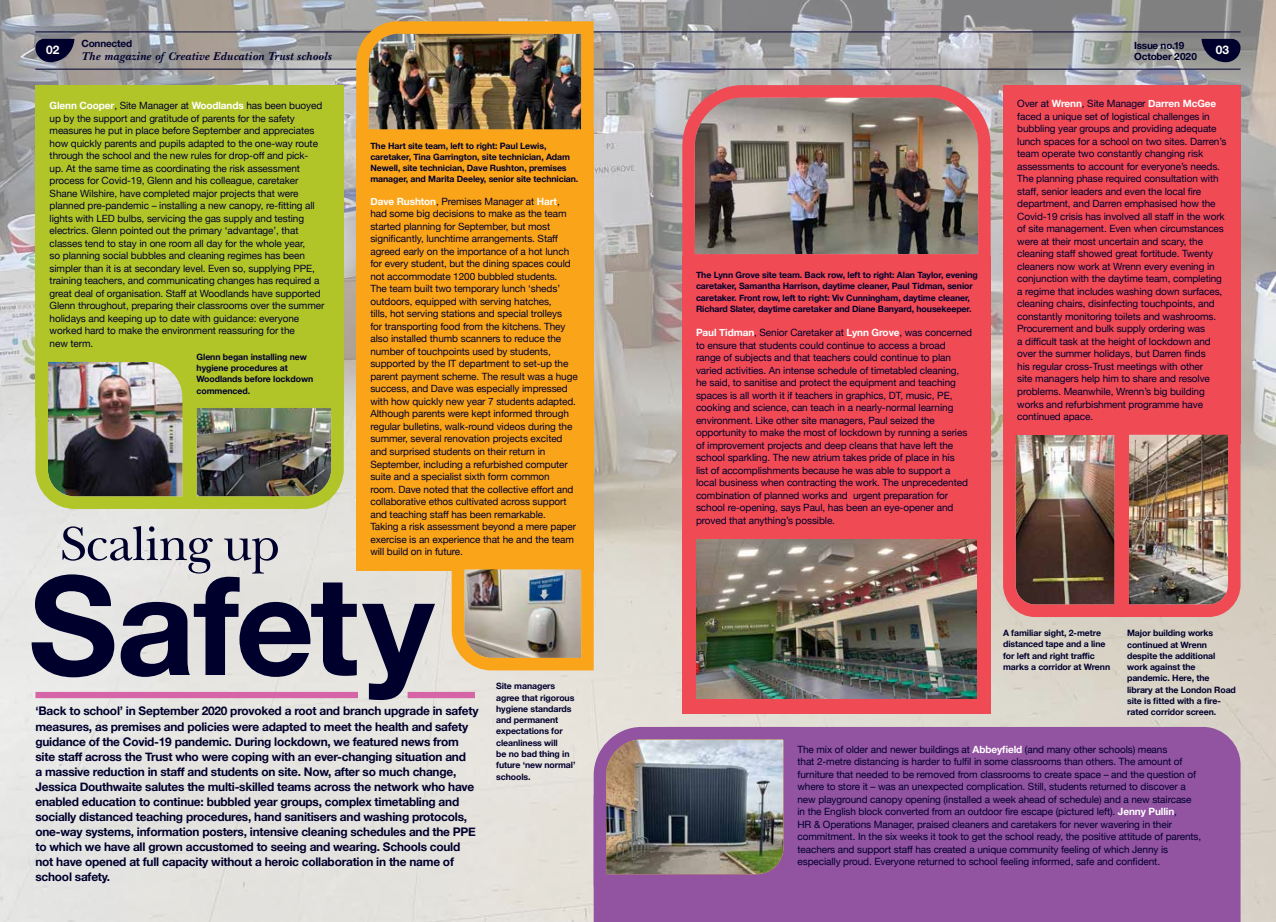
<style>
.page{position:relative;width:1276px;height:922px;background:#fff}
.page>*{position:absolute;margin:0;border:0;box-sizing:border-box;transform-origin:0 0}
.t1{font:700 137.5px "Helvetica Neue LT";letter-spacing:-.01em;color:#00002d}
.t2{font:50px "New Baskerville";letter-spacing:-.01em;color:#00002d}
.t3{font:700 11.88px/15px "Helvetica Neue";letter-spacing:-.02em;color:#00002d}
.t4{font:italic 700 11.88px "New Baskerville";letter-spacing:.025em;color:#00002d}
.t5{font:700 11.88px "Helvetica Neue LT";color:#fff}
.t6{font:10px/12.5px "Helvetica Neue";letter-spacing:-.01em;color:#00002d}
.t7{font:700 10px/11.9px "Helvetica Neue LT";letter-spacing:-.02em;color:#00002d}
.t8{font:700 8.75px/11.2px "Helvetica Neue";letter-spacing:-.01em;color:#00002d}
.s1{font-weight:700;color:#fff}
</style>
<div class="page">
<img style="left:0;top:0;width:1276px;height:921px">
<svg style="left:1201px;top:39px;width:39px;height:23px"></svg>
<hr style="left:35px;top:32px;width:1205px;height:1px;background:#00002d">
<hr style="left:35px;top:69px;width:1205px;height:1px;background:#00002d">
<div style="left:35px;top:85px;width:309px;height:331px;background:#b1c529"></div>
<div style="left:682px;top:256px;width:308px;height:457px;background:#f04b54"></div>
<div style="left:1003px;top:85px;width:237px;height:358px;background:#f04b54"></div>
<div style="left:356px;top:128px;width:238px;height:442px;background:#faa41a"></div>
<img style="left:445px;top:550px;width:155px;height:126px">
<img style="left:29px;top:343px;width:321px;height:172px">
<img style="left:997px;top:415px;width:249px;height:208px">
<img style="left:350px;top:15px;width:250px;height:133px">
<img style="left:676px;top:79px;width:321px;height:194px">
<img style="left:696px;top:539px;width:280px;height:159px">
<svg style="left:35px;top:39px;width:39px;height:23px"></svg>
<div style="left:35px;top:691px;width:323px;height:7px;background:#d665a7"></div>
<div style="left:407px;top:691px;width:68px;height:7px;background:#d665a7"></div>
<div style="left:594px;top:726px;width:646px;height:195px;background:#9253a1"></div>
<img style="left:587px;top:720px;width:215px;height:172px">
<p class="t5" style="left:46px;top:42px;width:15px">02</p>
<p class="t7" style="left:81px;top:38px;width:52px">Connected</p>
<p class="t4" style="left:81px;top:49px;width:251px">The magazine of Creative Education Trust schools</p>
<p class="t6" style="left:50px;top:100px;width:276px"><span class="s1">Glenn Cooper</span>, Site Manager at <span class="s1">Woodlands</span> has been buoyed up by the support and gratitude of parents for the safety measures he put in place before September and appreciates how quickly parents and pupils adapted to the one-way route through the school and the new rules for drop-off and pick&shy;up. At the same time as coordinating the risk assessment process for Covid-19, Glenn and his colleague, caretaker Shane Wilshire, have completed major projects that were planned pre-pandemic – installing a new canopy, re-fitting all lights with LED bulbs, servicing the gas supply and testing electrics. Glenn pointed out the primary ‘advantage’, that classes tend to stay in one room all day for the whole year,<br>so planning social bubbles and cleaning regimes has been simpler than it is at secondary level. Even so, supplying PPE, training teachers, and communicating changes has required a great deal of organisation. Staff at Woodlands have supported Glenn throughout, preparing their classrooms over the summer holidays and keeping up to date with guidance: everyone worked hard to make the environment reassuring for the<br>new term.</p>
<p class="t8" style="left:370px;top:140px;width:209px">The Hart site team, left to right: Paul Lewis, caretaker, Tina Garrington, site technician, Adam Newell, site technician, Dave Rushton, premises manager, and Marita Deeley, senior site technician.</p>
<p class="t6" style="left:370px;top:195px;width:209px"><span class="s1">Dave Rushton</span>, Premises Manager at <span class="s1">Hart</span>, had some big decisions to make as the team started planning for September, but most significantly, lunchtime arrangements. Staff agreed early on the importance of a hot lunch for every student, but the dining spaces could not accommodate 1200 bubbled students.<br>The team built two temporary lunch ‘sheds’ outdoors, equipped with serving hatches,<br>tills, hot serving stations and special trolleys<br>for transporting food from the kitchens. They also installed thumb scanners to reduce the number of touchpoints used by students, supported by the IT department to set-up the parent payment scheme. The result was a huge success, and Dave was especially impressed with how quickly new year 7 students adapted.<br>Although parents were kept informed through regular bulletins, walk-round videos during the summer, several renovation projects excited and surprised students on their return in September, including a refurbished computer suite and a specialist sixth form common room. Dave noted that the collective effort and collaborative ethos cultivated across support and teaching staff has been remarkable.<br>Taking a risk assessment beyond a mere paper exercise is an experience that he and the team will build on in future.</p>
<h1 class="t1" style="left:28px;top:540px;width:407px">Safety</h1>
<p class="t8" style="left:197px;top:351px;width:118px">Glenn began installing new hygiene procedures at<br>Woodlands before lockdown commenced.</p>
<h2 class="t2" style="left:60px;top:513px;width:221px">Scaling up</h2>
<p class="t8" style="left:496px;top:680px;width:81px">Site managers agree that rigorous hygiene standards and permanent expectations for cleanliness will<br>be no bad thing in future ‘new normal’ schools.</p>
<p class="t3" style="left:35px;top:704px;width:444px">‘Back to school’ in September 2020 provoked a root and branch upgrade in safety measures, as premises and policies were adapted to meet the health and safety guidance of the Covid-19 pandemic. During lockdown, we featured news from site staff across the Trust who were coping with an ever-changing situation and<br>a massive reduction in staff and students on site. Now, after so much change, Jessica Douthwaite salutes the multi-skilled teams across the network who have enabled education to continue: bubbled year groups, complex timetabling and socially distanced teaching procedures, hand sanitisers and washing protocols, one-way systems, information posters, intensive cleaning schedules and the PPE to which we have all grown accustomed to seeing and wearing. Schools could not have opened at full capacity without a heroic collaboration in the name of school safety.</p>
<p class="t8" style="left:696px;top:269px;width:283px">The Lynn Grove site team. Back row, left to right: Alan Taylor, evening caretaker, Samantha Harrison, daytime cleaner, Paul Tidman, senior caretaker. Front row, left to right: Viv Cunningham, daytime cleaner, Richard Slater, daytime caretaker and Diane Banyard, housekeeper.</p>
<p class="t6" style="left:696px;top:327px;width:277px"><span class="s1">Paul Tidman</span>, Senior Caretaker at <span class="s1">Lynn Grove</span>, was concerned to ensure that students could continue to access a broad range of subjects and that teachers could continue to plan varied activities. An intense schedule of timetabled cleaning, he said, to sanitise and protect the equipment and teaching spaces is all worth it if teachers in graphics, DT, music, PE, cooking and science, can teach in a nearly-normal learning environment. Like other site managers, Paul seized the opportunity to make the most of lockdown by running a series of improvement projects and deep cleans that have left the school sparkling. The new atrium takes pride of place in his<br>list of accomplishments because he was able to support a local business when contracting the work. The unprecedented combination of planned works and urgent preparation for school re-opening, says Paul, has been an eye-opener and proved that anything’s possible.</p>
<p class="t7" style="left:1134px;top:39px;width:64px">Issue no.19<br>October 2020</p>
<p class="t5" style="left:1215px;top:42px;width:15px">03</p>
<p class="t6" style="left:1017px;top:98px;width:211px">Over at <span class="s1">Wrenn</span>, Site Manager <span class="s1">Darren McGee </span>faced a unique set of logistical challenges in bubbling year groups and providing adequate lunch spaces for a school on two sites. Darren’s team operate two constantly changing risk assessments to account for everyone’s needs.<br>The planning phase required consultation with staff, senior leaders and even the local fire department, and Darren emphasised how the Covid-19 crisis has involved all staff in the work of site management. Even when circumstances were at their most uncertain and scary, the cleaning staff showed great fortitude. Twenty cleaners now work at Wrenn every evening in conjunction with the daytime team, completing a regime that includes washing down surfaces, cleaning chairs, disinfecting touchpoints, and constantly monitoring toilets and washrooms.<br>Procurement and bulk supply ordering was<br>a difficult task at the height of lockdown and over the summer holidays, but Darren finds<br>his regular cross-Trust meetings with other<br>site managers help him to share and resolve problems. Meanwhile, Wrenn’s big building works and refurbishment programme have continued apace.</p>
<p class="t8" style="left:1003px;top:627px;width:109px">A familiar sight, 2-metre distanced tape and a line for left and right traffic marks a corridor at Wrenn</p>
<p class="t8" style="left:1127px;top:627px;width:110px">Major building works continued at Wrenn despite the additional work against the pandemic. Here, the library at the London Road site is fitted with a fire&shy;rated corridor screen.</p>
<p class="t6" style="left:797px;top:743px;width:405px">The mix of older and newer buildings at <span class="s1">Abbeyfield</span> (and many other schools) means<br>that 2-metre distancing is harder to fulfil in some classrooms than others. The amount of furniture that needed to be removed from classrooms to create space – and the question of where to store it – was an unexpected complication. Still, students returned to discover a new playground canopy opening (installed a week ahead of schedule) and a new staircase in the English block converted from an outdoor fire escape (pictured left). <span class="s1">Jenny Pullin</span>,<br>HR &amp; Operations Manager, praised cleaners and caretakers for never wavering in their commitment. In the six weeks it took to get the school ready, the positive attitude of parents, teachers and support staff has created a unique community feeling of which Jenny is especially proud. Everyone returned to school feeling informed, safe and confident.</p>
</div>
